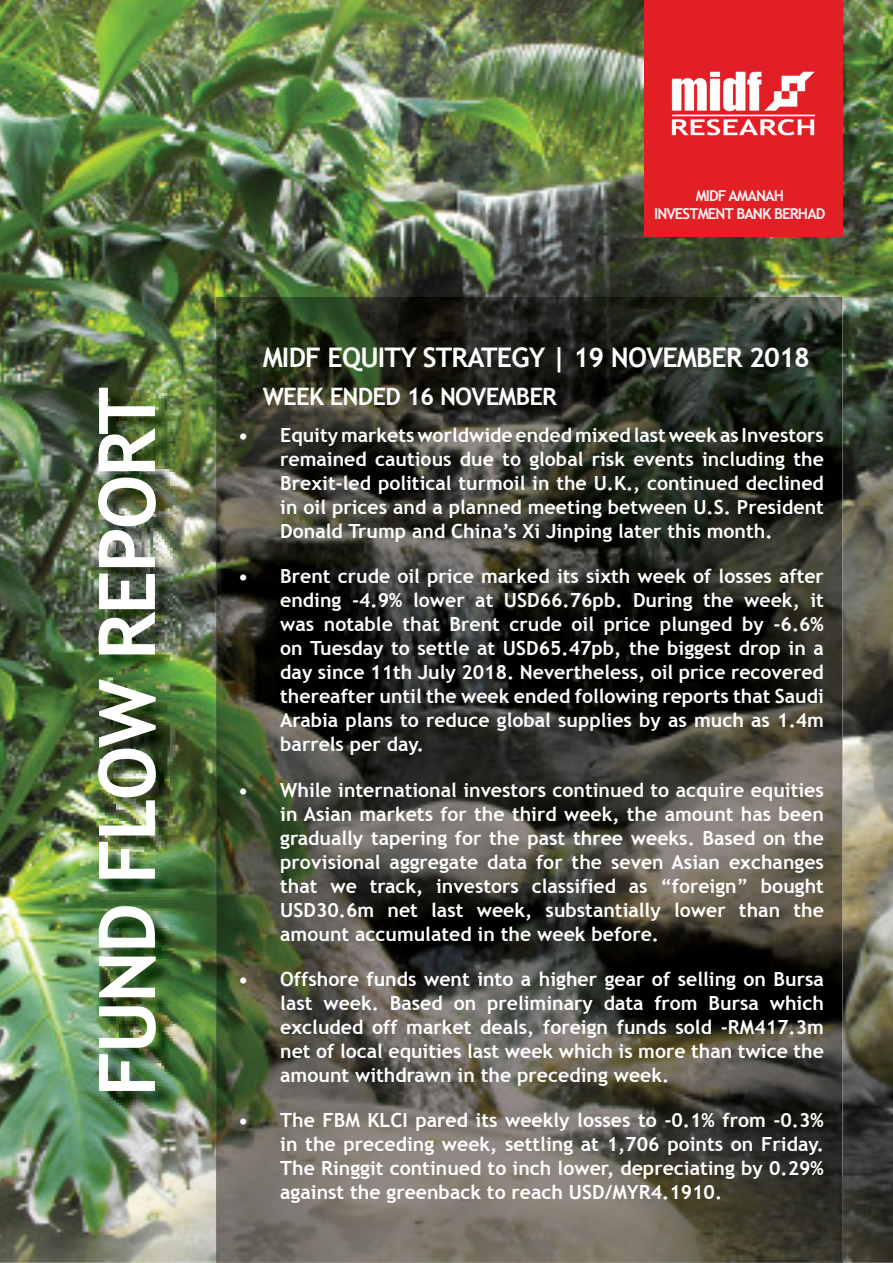
<style>
.page{position:relative;width:893px;height:1263px;background:#fff}
.page>*{position:absolute;margin:0;border:0;box-sizing:border-box;transform-origin:0 0}
.t1{font:700 78px "Trebuchet MS";letter-spacing:-.03em;color:#fff}
.t2{font:700 27px "Trebuchet MS";letter-spacing:-.03em;color:#fff}
.t3{font:700 24px "Trebuchet MS";letter-spacing:-.03em;color:#fff}
.t4{font:700 19.5px/24px "Trebuchet MS";color:#fff;text-align:justify}
.t5{font:700 15px/18px "Trebuchet MS";letter-spacing:-.06em;color:#f3f3f4;text-align:center}
</style>
<div class="page">
<img style="left:0;top:0;width:892px;height:1263px">
<div style="left:644px;top:0;width:198px;height:237px;background:#e31f26"></div>
<img style="left:101px;top:390px;width:73px;height:720px">
<img style="left:216px;top:297px;width:626px;height:966px">
<img style="left:671px;top:71px;width:144px;height:65px">
<h1 class="t1" style="left:97px;top:1097px;width:711px;rotate:-90deg">FUND FLOW REPORT</h1>
<p class="t5" style="left:654px;top:188px;width:173px">MIDF AMANAH<br>INVESTMENT BANK BERHAD</p>
<h2 class="t2" style="left:263px;top:347px;width:548px">MIDF EQUITY STRATEGY | 19 NOVEMBER 2018</h2>
<p class="t3" style="left:263px;top:387px;width:296px">WEEK ENDED 16 NOVEMBER</p>
<p class="t4" style="left:280px;top:425px;width:545px;text-indent:-42px">• Equity markets worldwide ended mixed last week as Investors remained cautious due to global risk events including the Brexit-led political turmoil in the U.K., continued declined in oil prices and a planned meeting between U.S. President Donald Trump and China’s Xi Jinping later this month.</p>
<p class="t4" style="left:280px;top:566px;width:545px;text-indent:-42px">• Brent crude oil price marked its sixth week of losses after ending -4.9% lower at USD66.76pb. During the week, it was notable that Brent crude oil price plunged by -6.6% on Tuesday to settle at USD65.47pb, the biggest drop in a day since 11th July 2018. Nevertheless, oil price recovered thereafter until the week ended following reports that Saudi Arabia plans to reduce global supplies by as much as 1.4m barrels per day.</p>
<p class="t4" style="left:280px;top:780px;width:545px;text-indent:-42px">• While international investors continued to acquire equities in Asian markets for the third week, the amount has been gradually tapering for the past three weeks. Based on the provisional aggregate data for the seven Asian exchanges that we track, investors classified as “foreign” bought USD30.6m net last week, substantially lower than the amount accumulated in the week before.</p>
<p class="t4" style="left:280px;top:969px;width:545px;text-indent:-42px">• Offshore funds went into a higher gear of selling on Bursa last week. Based on preliminary data from Bursa which excluded off market deals, foreign funds sold -RM417.3m net of local equities last week which is more than twice the amount withdrawn in the preceding week.</p>
<p class="t4" style="left:280px;top:1110px;width:545px;text-indent:-42px">• The FBM KLCI pared its weekly losses to -0.1% from -0.3% in the preceding week, settling at 1,706 points on Friday.<br>The Ringgit continued to inch lower, depreciating by 0.29% against the greenback to reach USD/MYR4.1910.</p>
</div>
